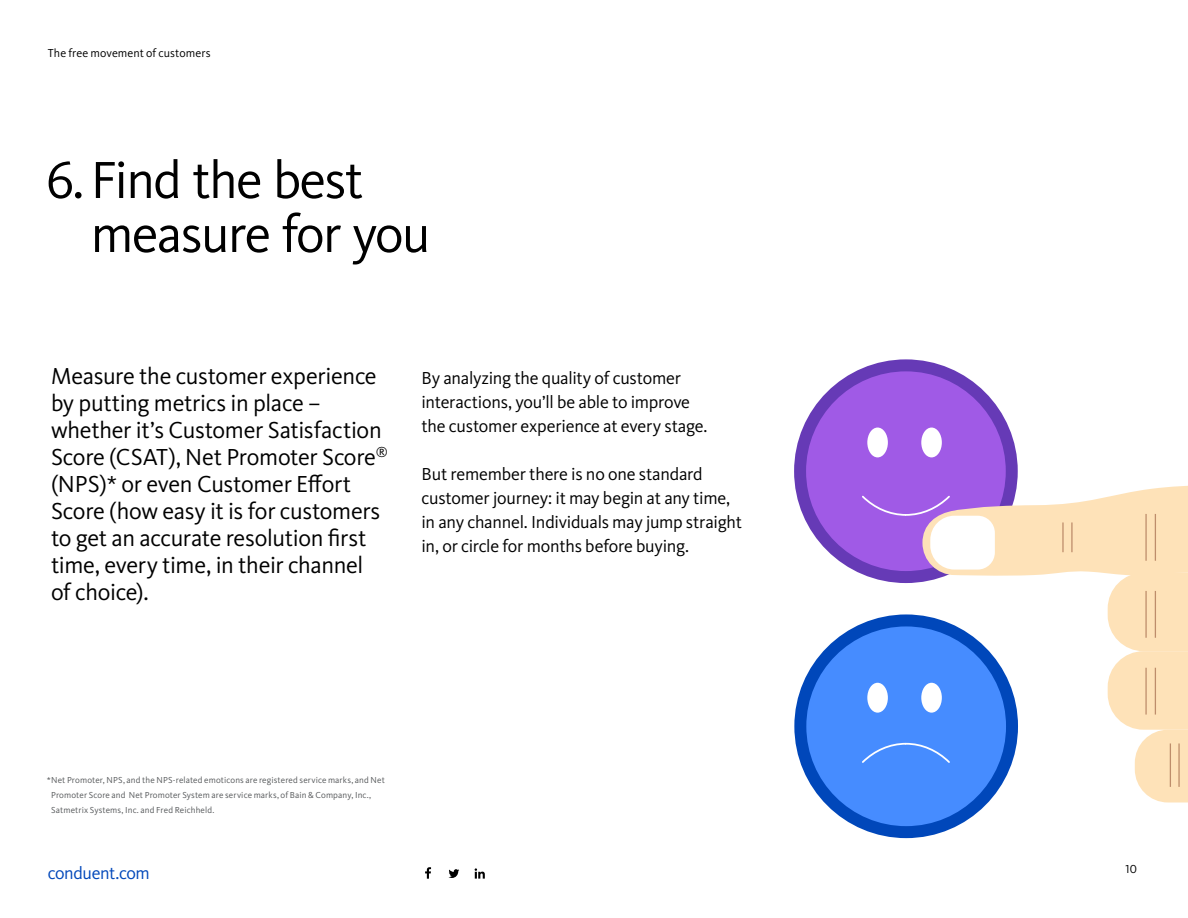
<style>
.page{position:relative;width:1188px;height:918px;background:#fff}
.page>*{position:absolute;margin:0;border:0;box-sizing:border-box;transform-origin:0 0}
.t1{font:54px/54px "Kievit Pro";letter-spacing:-.03em;color:#000}
.t2{font:24px/27px "Kievit Pro";letter-spacing:-.015em;color:#000}
.t3{font:18px/24px "Kievit Pro";letter-spacing:-.015em;color:#000}
.t4{font:18px "Kievit Pro";letter-spacing:-.02em;color:#0047ba}
.t5{font:12px "Kievit Pro";letter-spacing:.005em;color:#000}
.t6{font:9px/15px "Kievit Pro";letter-spacing:.015em;color:#55585a}
</style>
<div class="page">
<div style="left:794px;top:359px;width:224px;height:224px;background:#663ab6;border-radius:50%"></div>
<div style="left:806px;top:371px;width:200px;height:200px;background:#a05ae6;border-radius:50%"></div>
<div style="left:794px;top:614px;width:224px;height:224px;background:#0047ba;border-radius:50%"></div>
<div style="left:806px;top:626px;width:200px;height:200px;background:#468cff;border-radius:50%"></div>
<div style="left:867px;top:428px;width:21px;height:29px;background:#fff;border-radius:50%"></div>
<div style="left:921px;top:428px;width:21px;height:29px;background:#fff;border-radius:50%"></div>
<svg style="left:860px;top:455px;width:328px;height:347px"></svg>
<hr style="left:1170px;top:743px;width:1px;height:44px;background:#be8d6b">
<hr style="left:1178px;top:743px;width:2px;height:44px;background:#be8d6b">
<svg style="left:425px;top:867px;width:6px;height:12px"></svg>
<svg style="left:449px;top:869px;width:10px;height:9px"></svg>
<svg style="left:475px;top:868px;width:10px;height:11px"></svg>
<p class="t5" style="left:48px;top:46px;width:164px">The free movement of customers</p>
<h1 class="t1" style="left:91px;top:153px;width:341px;text-indent:-45px">6. Find the best measure for you</h1>
<p class="t2" style="left:51px;top:362px;width:338px">Measure the customer experience by putting metrics in place – whether it’s Customer Satisfaction<br>Score (CSAT), Net Promoter Score<sup>® </sup>(NPS)* or even Customer Effort<br>Score (how easy it is for customers to get an accurate resolution first time, every time, in their channel of choice).</p>
<p class="t3" style="left:422px;top:366px;width:288px">By analyzing the quality of customer interactions, you’ll be able to improve the customer experience at every stage.</p>
<p class="t3" style="left:422px;top:462px;width:322px">But remember there is no one standard customer journey: it may begin at any time, in any channel. Individuals may jump straight in, or circle for months before buying.</p>
<p class="t6" style="left:51px;top:772px;width:335px;text-indent:-4px">*Net Promoter, NPS, and the NPS-related emoticons are registered service marks, and Net<br>Promoter Score and Net Promoter System are service marks, of Bain &amp; Company, Inc.,<br>Satmetrix Systems, Inc. and Fred Reichheld.</p>
<p class="t4" style="left:48px;top:862px;width:103px">conduent.com</p>
<p class="t5" style="left:1126px;top:862px;width:13px">10</p>
</div>
